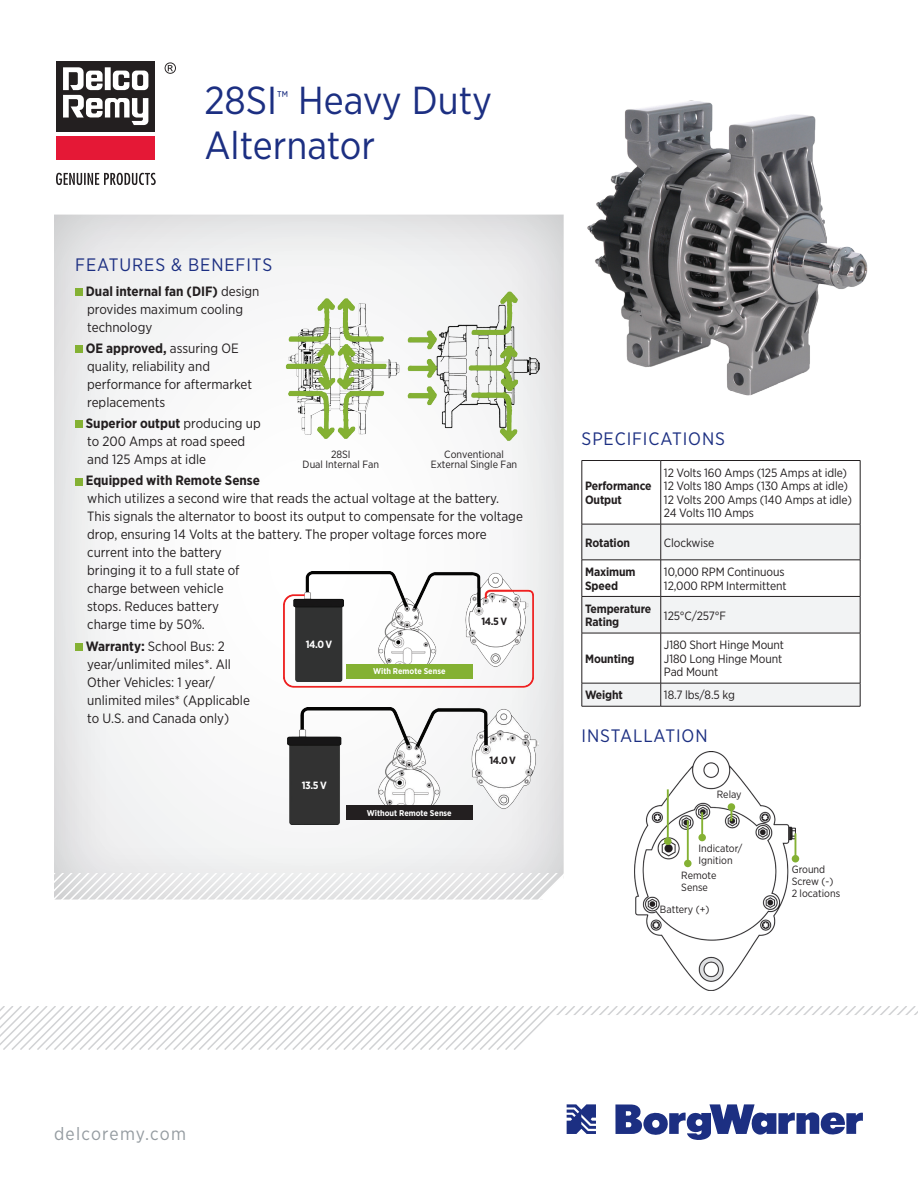
<style>
.page{position:relative;width:918px;height:1188px;background:#fff}
.page>*{position:absolute;margin:0;border:0;box-sizing:border-box;transform-origin:0 0}
.Head_Blue{font:39px "Gotham Narrow";color:#1c2f82}
.FAB_Chart_Heads{font:18px "Gotham Narrow";letter-spacing:.05em;color:#1c2f82}
.t1{font:18px "Gotham Narrow";letter-spacing:.07em;color:#959ca1}
.Body{font:13.5px/18px "Gotham Narrow";color:#231f20}
.Tables{font:12px "Gotham Narrow";letter-spacing:-.01em;color:#231f20}
.Tables-Bold{font:700 12px/13.5px "Gotham Narrow";letter-spacing:-.01em;color:#231f20}
.t2{font:10.5px/10.5px "Gotham Narrow";color:#231f20;text-align:center}
.t3{font:700 10.5px "Gotham Narrow";color:#fff}
.t4{font:700 10.5px "Gotham Narrow";color:#231f20}
.t5{font:700 8.4px "Gotham Narrow";color:#fff}
.s1{font-weight:700}
</style>
<div class="page">
<div style="left:51px;top:213px;width:513px;height:688px;background:#231f20;opacity:.17"></div>
<div style="left:75px;top:288px;width:8px;height:8px;background:#84b133"></div>
<div style="left:75px;top:345px;width:8px;height:8px;background:#84b133"></div>
<div style="left:75px;top:421px;width:8px;height:7px;background:#84b133"></div>
<div style="left:75px;top:478px;width:8px;height:7px;background:#84b133"></div>
<div style="left:75px;top:643px;width:8px;height:8px;background:#84b133"></div>
<svg style="left:54px;top:874px;width:510px;height:26px"></svg>
<svg style="left:0;top:1007px;width:918px;height:43px"></svg>
<div style="left:56px;top:61px;width:99px;height:71px;background:#231f20"></div>
<div style="left:56px;top:136px;width:99px;height:23px;background:#e51836"></div>
<svg style="left:63px;top:67px;width:85px;height:58px"></svg>
<svg style="left:165px;top:62px;width:11px;height:12px"></svg>
<svg style="left:56px;top:173px;width:100px;height:12px"></svg>
<img style="left:587px;top:100px;width:281px;height:296px">
<img style="left:279px;top:571px;width:258px;height:117px">
<div style="left:346px;top:664px;width:127px;height:14px;background:#84b133"></div>
<img style="left:288px;top:707px;width:250px;height:118px">
<div style="left:346px;top:805px;width:127px;height:15px;background:#231f20"></div>
<img style="left:277px;top:296px;width:127px;height:152px">
<img style="left:406px;top:290px;width:135px;height:155px">
<img style="left:635px;top:752px;width:160px;height:238px">
<hr style="left:667px;top:789px;width:2px;height:52px;background:#84b133">
<div style="left:664px;top:838px;width:8px;height:7px;background:#84b133;border-radius:50%"></div>
<hr style="left:687px;top:820px;width:2px;height:43px;background:#84b133">
<div style="left:684px;top:860px;width:8px;height:7px;background:#84b133;border-radius:50%"></div>
<hr style="left:701px;top:812px;width:2px;height:26px;background:#84b133">
<div style="left:698px;top:834px;width:8px;height:7px;background:#84b133;border-radius:50%"></div>
<svg style="left:795px;top:833px;width:1px;height:22px"></svg>
<div style="left:792px;top:855px;width:7px;height:7px;background:#84b133;border-radius:50%"></div>
<svg style="left:730px;top:811px;width:2px;height:10px"></svg>
<div style="left:728px;top:803px;width:7px;height:8px;background:#84b133;border-radius:50%"></div>
<svg style="left:583px;top:461px;width:277px;height:63px"></svg>
<div style="left:583px;top:525px;width:277px;height:35px;background:#f2f3f4"></div>
<hr style="left:582px;top:460px;width:79px;height:1px;background:#231f20">
<hr style="left:582px;top:461px;width:1px;height:63px;background:#231f20">
<hr style="left:661px;top:460px;width:199px;height:1px;background:#231f20">
<hr style="left:660px;top:461px;width:1px;height:63px;background:#231f20">
<hr style="left:860px;top:461px;width:1px;height:63px;background:#231f20">
<hr style="left:582px;top:524px;width:79px;height:1px;background:#231f20">
<hr style="left:582px;top:524px;width:1px;height:36px;background:#231f20">
<hr style="left:661px;top:524px;width:199px;height:1px;background:#231f20">
<hr style="left:660px;top:524px;width:1px;height:36px;background:#231f20">
<hr style="left:860px;top:524px;width:1px;height:36px;background:#231f20">
<svg style="left:582px;top:560px;width:279px;height:146px"></svg>
<hr style="left:582px;top:706px;width:79px;height:1px;background:#231f20">
<hr style="left:661px;top:706px;width:199px;height:1px;background:#231f20">
<svg style="left:615px;top:1104px;width:248px;height:36px"></svg>
<svg style="left:567px;top:1104px;width:29px;height:30px"></svg>
<p class="Head_Blue" style="left:204px;top:76px;width:289px">28SI<sup>™</sup> Heavy Duty</p>
<p class="Head_Blue" style="left:204px;top:121px;width:172px">Alternator</p>
<p class="FAB_Chart_Heads" style="left:75px;top:253px;width:198px">FEATURES &amp; BENEFITS</p>
<p class="Body" style="left:86px;top:282px;width:175px"><span class="s1">Dual internal fan (DIF)</span> design provides maximum cooling technology</p>
<p class="Body" style="left:86px;top:339px;width:168px"><span class="s1">OE approved,</span> assuring OE quality, reliability and performance for aftermarket replacements</p>
<p class="Body" style="left:86px;top:414px;width:176px"><span class="s1">Superior output</span> producing up to 200 Amps at road speed and 125 Amps at idle</p>
<p class="Body" style="left:86px;top:471px;width:439px"><span class="s1">Equipped with Remote Sense<br></span>which utilizes a second wire that reads the actual voltage at the battery.<br>This signals the alternator to boost its output to compensate for the voltage drop, ensuring 14 Volts at the battery. The proper voltage forces more current into the battery<br>bringing it to a full state of<br>charge between vehicle<br>stops. Reduces battery<br>charge time by 50%.</p>
<p class="Body" style="left:86px;top:637px;width:166px"><span class="s1">Warranty:</span> School Bus: 2 year/unlimited miles*. All<br>Other Vehicles: 1 year/ unlimited miles* (Applicable to U.S. and Canada only)</p>
<p class="t3" style="left:306px;top:638px;width:28px">14.0 V</p>
<p class="t2" style="left:303px;top:449px;width:78px">28SI<br>Dual Internal Fan</p>
<p class="t2" style="left:431px;top:449px;width:88px">Conventional<br>External Single Fan</p>
<p class="t4" style="left:481px;top:614px;width:27px">14.5 V</p>
<p class="t5" style="left:373px;top:666px;width:74px">With Remote Sense</p>
<p class="t3" style="left:302px;top:779px;width:27px">13.5 V</p>
<p class="t5" style="left:367px;top:807px;width:86px">Without Remote Sense</p>
<p class="t4" style="left:490px;top:753px;width:28px">14.0 V</p>
<p class="FAB_Chart_Heads" style="left:582px;top:428px;width:145px">SPECIFICATIONS</p>
<p class="Tables-Bold" style="left:585px;top:479px;width:68px">Performance<br>Output</p>
<p class="Tables" style="left:664px;top:465px;width:185px">12 Volts 160 Amps (125 Amps at idle)</p>
<p class="Tables" style="left:664px;top:479px;width:186px">12 Volts 180 Amps (130 Amps at idle)</p>
<p class="Tables" style="left:664px;top:492px;width:189px">12 Volts 200 Amps (140 Amps at idle)</p>
<p class="Tables" style="left:664px;top:506px;width:92px">24 Volts 110 Amps</p>
<p class="Tables-Bold" style="left:585px;top:536px;width:47px">Rotation</p>
<p class="Tables" style="left:664px;top:535px;width:52px">Clockwise</p>
<p class="Tables-Bold" style="left:585px;top:565px;width:52px">Maximum<br>Speed</p>
<p class="Tables" style="left:664px;top:565px;width:122px">10,000 RPM Continuous</p>
<p class="Tables" style="left:664px;top:578px;width:124px">12,000 RPM Intermittent</p>
<p class="Tables-Bold" style="left:585px;top:602px;width:68px">Temperature<br>Rating</p>
<p class="Tables" style="left:664px;top:608px;width:64px">125°C/257°F</p>
<p class="Tables-Bold" style="left:585px;top:652px;width:51px">Mounting</p>
<p class="Tables" style="left:664px;top:638px;width:122px">J180 Short Hinge Mount</p>
<p class="Tables" style="left:664px;top:651px;width:120px">J180 Long Hinge Mount</p>
<p class="Tables" style="left:664px;top:665px;width:56px">Pad Mount</p>
<p class="Tables-Bold" style="left:585px;top:688px;width:39px">Weight</p>
<p class="Tables" style="left:664px;top:688px;width:72px">18.7 lbs/8.5 kg</p>
<p class="FAB_Chart_Heads" style="left:582px;top:725px;width:127px">INSTALLATION</p>
<p class="t2" style="left:717px;top:789px;width:26px">Relay</p>
<p class="t2" style="left:698px;top:843px;width:45px">Indicator/</p>
<p class="t2" style="left:698px;top:855px;width:36px">Ignition</p>
<p class="t2" style="left:660px;top:904px;width:51px">Battery (+)</p>
<p class="t2" style="left:681px;top:870px;width:37px">Remote</p>
<p class="t2" style="left:681px;top:882px;width:28px">Sense</p>
<p class="t2" style="left:792px;top:864px;width:35px">Ground</p>
<p class="t2" style="left:792px;top:876px;width:43px">Screw (-)</p>
<p class="t2" style="left:792px;top:888px;width:50px">2 locations</p>
<p class="t1" style="left:54px;top:1122px;width:133px">delcoremy.com</p>
</div>
